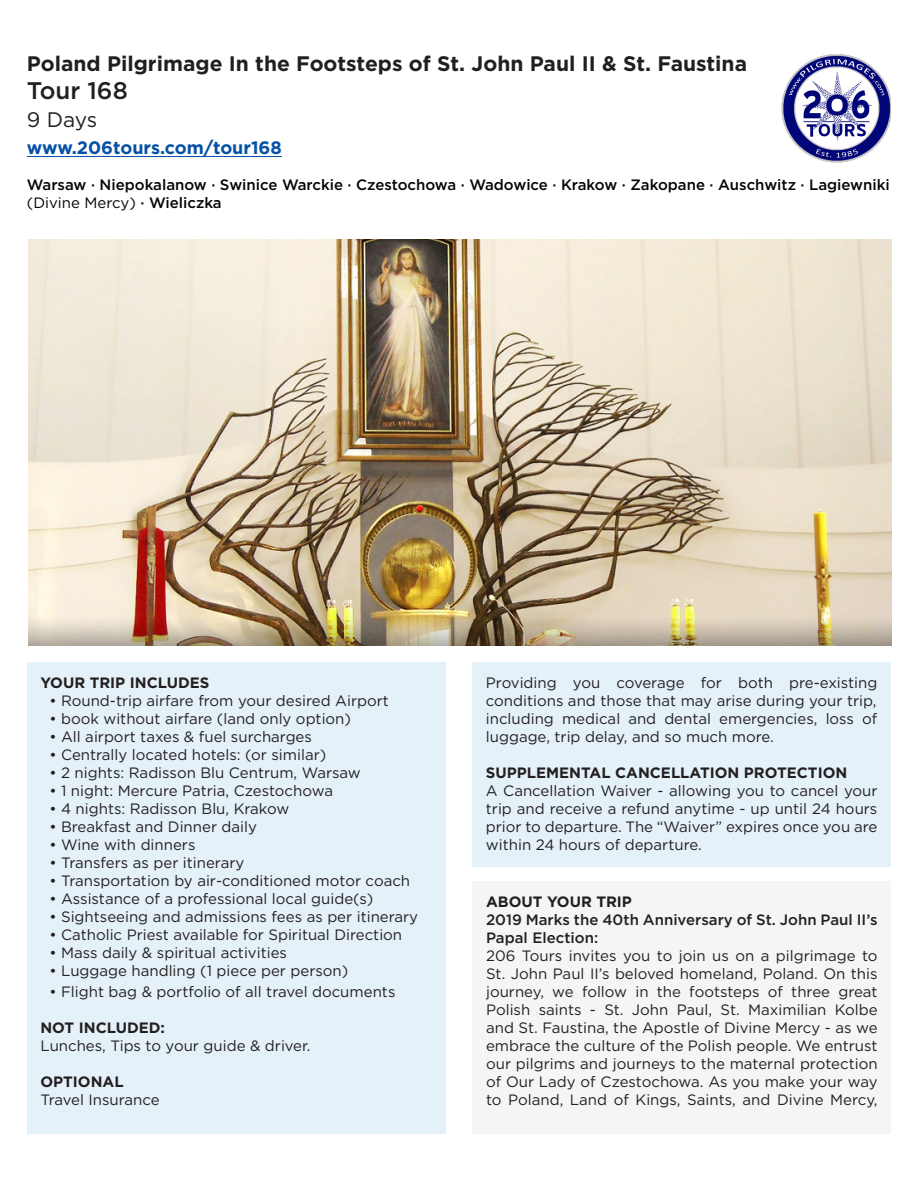
<style>
.page{position:relative;width:918px;height:1188px;background:#fff}
.page>*{position:absolute;margin:0;border:0;box-sizing:border-box;transform-origin:0 0}
.t1{font:500 24px "Gotham";color:#231f20}
.t2{font:700 21px "Gotham";color:#231f20}
.t3{font:21px "Gotham";color:#231f20}
.t4{font:700 18px "Gotham";color:#0551a4}
.t5{font:15px/18px "Gotham";color:#231f20}
.t6{font:500 15px/18px "Gotham";color:#040503}
.t7{font:700 15px "Gotham";color:#231f20}
.t8{font:500 15px/18px "Gotham";color:#231f20}
.s1{font-weight:400}
</style>
<div class="page">
<div style="left:27px;top:662px;width:418px;height:472px;background:#e5f1f9"></div>
<div style="left:473px;top:662px;width:418px;height:204px;background:#e5f1f9"></div>
<hr style="left:27px;top:156px;width:255px;height:1px;background:#0551a4">
<img style="left:782px;top:54px;width:109px;height:109px">
<img style="left:28px;top:240px;width:863px;height:406px">
<div style="left:472px;top:881px;width:419px;height:253px;background:#f5f5f6"></div>
<p class="t2" style="left:27px;top:49px;width:722px">Poland Pilgrimage In the Footsteps of St. John Paul II &amp; St. Faustina</p>
<p class="t1" style="left:27px;top:75px;width:102px">Tour 168</p>
<p class="t3" style="left:27px;top:106px;width:72px">9 Days</p>
<p class="t4" style="left:27px;top:136px;width:256px">www.206tours.com/tour168</p>
<p class="t6" style="left:27px;top:176px;width:864px">Warsaw · Niepokalanow · Swinice Warckie · Czestochowa · Wadowice · Krakow · Zakopane · Auschwitz · Lagiewniki <span class="s1">(Divine Mercy)</span> · Wieliczka</p>
<p class="t7" style="left:40px;top:672px;width:171px">YOUR TRIP INCLUDES</p>
<p class="t5" style="left:49px;top:691px;width:341px">• Round-trip airfare from your desired Airport</p>
<p class="t5" style="left:49px;top:709px;width:303px">• book without airfare (land only option)</p>
<p class="t5" style="left:49px;top:727px;width:264px">• All airport taxes &amp; fuel surcharges</p>
<p class="t5" style="left:49px;top:745px;width:278px">• Centrally located hotels: (or similar)</p>
<p class="t5" style="left:49px;top:763px;width:313px">• 2 nights: Radisson Blu Centrum, Warsaw</p>
<p class="t5" style="left:49px;top:781px;width:285px">• 1 night: Mercure Patria, Czestochowa</p>
<p class="t5" style="left:49px;top:799px;width:241px">• 4 nights: Radisson Blu, Krakow</p>
<p class="t5" style="left:49px;top:817px;width:209px">• Breakfast and Dinner daily</p>
<p class="t5" style="left:49px;top:835px;width:148px">• Wine with dinners</p>
<p class="t5" style="left:49px;top:853px;width:196px">• Transfers as per itinerary</p>
<p class="t5" style="left:49px;top:871px;width:362px">• Transportation by air-conditioned motor coach</p>
<p class="t5" style="left:49px;top:889px;width:325px">• Assistance of a professional local guide(s)</p>
<p class="t5" style="left:49px;top:907px;width:370px">• Sightseeing and admissions fees as per itinerary</p>
<p class="t5" style="left:49px;top:925px;width:354px">• Catholic Priest available for Spiritual Direction</p>
<p class="t5" style="left:49px;top:943px;width:239px">• Mass daily &amp; spiritual activities</p>
<p class="t5" style="left:49px;top:961px;width:300px">• Luggage handling (1 piece per person)</p>
<p class="t5" style="left:49px;top:982px;width:348px">• Flight bag &amp; portfolio of all travel documents</p>
<p class="t7" style="left:40px;top:1017px;width:126px">NOT INCLUDED:</p>
<p class="t5" style="left:40px;top:1036px;width:272px">Lunches, Tips to your guide &amp; driver.</p>
<p class="t7" style="left:40px;top:1071px;width:85px">OPTIONAL</p>
<p class="t5" style="left:40px;top:1090px;width:121px">Travel Insurance</p>
<p class="t5" style="left:486px;top:673px;width:393px">Providing you coverage for both pre-existing conditions and those that may arise during your trip,</p>
<p class="t5" style="left:486px;top:709px;width:393px">including medical and dental emergencies, loss of luggage, trip delay, and so much more.</p>
<p class="t7" style="left:486px;top:762px;width:363px">SUPPLEMENTAL CANCELLATION PROTECTION</p>
<p class="t5" style="left:486px;top:781px;width:393px;text-align:justify">A Cancellation Waiver - allowing you to cancel your trip and receive a refund anytime - up until 24 hours prior to departure. The “Waiver” expires once you are within 24 hours of departure.</p>
<p class="t7" style="left:486px;top:892px;width:147px">ABOUT YOUR TRIP</p>
<p class="t8" style="left:486px;top:910px;width:393px">2019 Marks the 40th Anniversary of St. John Paul II’s<br>Papal Election:</p>
<p class="t5" style="left:486px;top:946px;width:393px;text-align:justify">206 Tours invites you to join us on a pilgrimage to St. John Paul II’s beloved homeland, Poland. On this journey, we follow in the footsteps of three great Polish saints - St. John Paul, St. Maximilian Kolbe and St. Faustina, the Apostle of Divine Mercy - as we embrace the culture of the Polish people. We entrust our pilgrims and journeys to the maternal protection of Our Lady of Czestochowa. As you make your way to Poland, Land of Kings, Saints, and Divine Mercy,</p>
</div>
